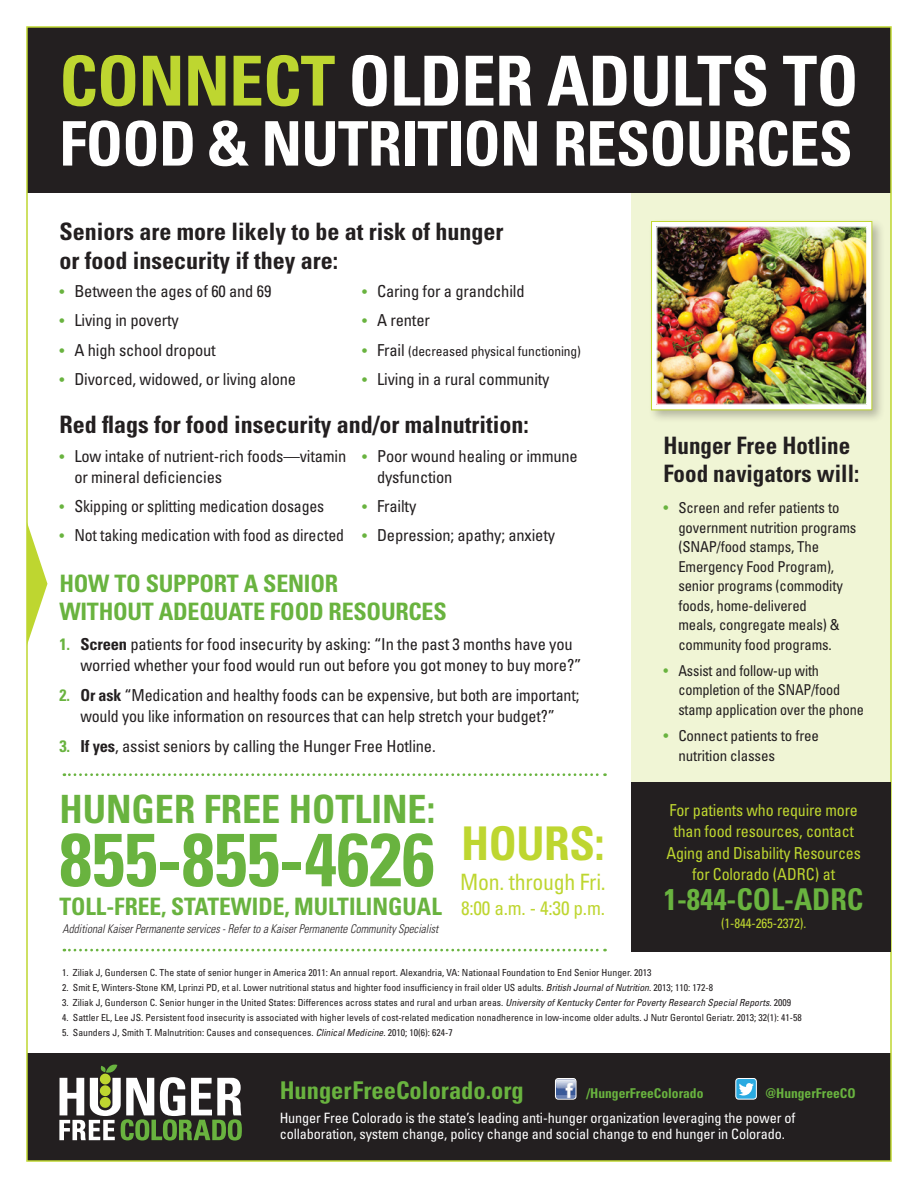
<style>
.page{position:relative;width:918px;height:1188px;background:#fff}
.page>*{position:absolute;margin:0;border:0;box-sizing:border-box;transform-origin:0 0}
.t1{font:700 condensed 75px "Univers";color:#69b33f}
.t2{font:700 condensed 69px "Univers";letter-spacing:-.01em;color:#fff}
.t3{font:700 condensed 61.5px "Univers";letter-spacing:-.01em;color:#fff}
.t4{font:700 condensed 46.5px "Univers";letter-spacing:-.01em;color:#bed630}
.t5{font:700 condensed 39px "Univers";color:#69b33f}
.Bullets{font:700 condensed 30px "Univers";color:#69b33f}
.t6{font:700 condensed 24.45px "Univers";color:#69b33f}
.t7{font:700 condensed 24px/28.5px "Univers";color:#231f20}
.t8{font:700 condensed 24px/28.5px "Univers";letter-spacing:-.01em;color:#69b33f}
.t9{font:700 condensed 24px/28.5px "Univers";color:#231f20;scale:.96 1}
.t10{font:condensed 22.5px "Univers";letter-spacing:-.01em;color:#bed630}
.t11{font:condensed 19.5px "Univers";color:#bed630}
.Bullets-2{font:condensed 16.5px/21px "Univers";letter-spacing:-.01em;color:#231f20}
.Bullets-3{font:condensed 16.5px/21.1px "Univers";letter-spacing:-.01em;color:#bed630;text-align:center}
.Bullets-4{font:condensed 16.5px "Univers";letter-spacing:-.01em;color:#231f20;scale:.96 1}
.Bullets-5{font:condensed 15px/19.5px "Univers";letter-spacing:-.01em;color:#231f20}
.Bullets-6{font:condensed 15px/19.5px "Univers";letter-spacing:-.01em;color:#231f20;scale:.95 1}
.t12{font:condensed 14.25px/16.5px "Univers";letter-spacing:-.01em;color:#fff}
.Bullets-7{font:condensed 13.5px "Univers";letter-spacing:-.01em;color:#231f20}
.t13{font:700 condensed 13.5px "Univers";color:#69b33f}
.Bullets-8{font:condensed 13.5px "Univers";letter-spacing:-.01em;color:#bed630}
.t14{font:italic 300 condensed 12px "Univers";color:#231f20;scale:.94 1}
.t15{font:condensed 9.75px "Univers";color:#231f20}
.s1{color:#bed630}
.s2{font-size:15px;color:#69b33f}
.s3{font-size:16.5px}
.s4{font-weight:700;color:#69b33f}
.s5{font-weight:700}
.s6{color:#69b33f}
.s7{font-style:italic}
</style>
<div class="page">
<div style="left:632px;top:193px;width:259px;height:758px;background:#f0f5d5"></div>
<div style="left:27px;top:27px;width:864px;height:166px;background:#231f20"></div>
<div style="left:27px;top:1053px;width:864px;height:108px;background:#231f20"></div>
<svg style="left:59px;top:1065px;width:183px;height:76px"></svg>
<img style="left:555px;top:1078px;width:21px;height:21px">
<div style="left:555px;top:1078px;width:21px;height:21px;border:1px solid #fff;border-radius:3px"></div>
<svg style="left:736px;top:1078px;width:20px;height:21px"></svg>
<div style="left:736px;top:1078px;width:20px;height:21px;border:1px solid #fff;border-radius:3px"></div>
<svg style="left:27px;top:522px;width:20px;height:123px"></svg>
<svg style="left:64px;top:773px;width:542px;height:3px"></svg>
<div style="left:648px;top:218px;width:237px;height:205px;background:#231f20;opacity:.3"></div>
<div style="left:651px;top:221px;width:221px;height:189px;background:#fff;border:1px solid #c1d72f"></div>
<img style="left:658px;top:228px;width:207px;height:175px">
<div style="left:656px;top:226px;width:211px;height:179px;border:1px solid #fff"></div>
<svg style="left:64px;top:949px;width:542px;height:2px"></svg>
<div style="left:632px;top:782px;width:259px;height:169px;background:#231f20"></div>
<p class="t2" style="left:59px;top:39px;width:801px"><span class="s1">CONNECT</span> OLDER ADULTS TO</p>
<p class="t3" style="left:59px;top:106px;width:795px">FOOD &amp; NUTRITION RESOURCES</p>
<p class="t7" style="left:59px;top:217px;width:445px">Seniors are more likely to be at risk of hunger or food insecurity if they are:</p>
<p class="Bullets-2" style="left:362px;top:280px;width:164px"><span class="s2">•</span> Caring for a grandchild</p>
<p class="Bullets-2" style="left:362px;top:310px;width:69px"><span class="s2">•</span> A renter</p>
<p class="Bullets-7" style="left:362px;top:342px;width:220px"><span class="s2">•</span> <span class="s3">Frail</span> (decreased physical functioning)</p>
<p class="Bullets-2" style="left:362px;top:368px;width:189px"><span class="s2">•</span> Living in a rural community</p>
<p class="t7" style="left:59px;top:410px;width:471px">Red flags for food insecurity and/or malnutrition:</p>
<p class="Bullets-2" style="left:74px;top:445px;width:274px;text-indent:-15px"><span class="s2">•</span> Low intake of nutrient-rich foods—vitamin or mineral deficiencies</p>
<p class="Bullets-4" style="left:59px;top:496px;width:277px"><span class="s2">•</span> Skipping or splitting medication dosages</p>
<p class="Bullets-4" style="left:59px;top:525px;width:298px"><span class="s2">•</span> Not taking medication with food as directed</p>
<p class="Bullets-2" style="left:59px;top:280px;width:213px"><span class="s2">•</span> Between the ages of 60 and 69</p>
<p class="Bullets-2" style="left:59px;top:310px;width:121px"><span class="s2">•</span> Living in poverty</p>
<p class="Bullets-2" style="left:59px;top:339px;width:158px"><span class="s2">•</span> A high school dropout</p>
<p class="Bullets-2" style="left:59px;top:368px;width:238px"><span class="s2">•</span> Divorced, widowed, or living alone</p>
<p class="Bullets-2" style="left:377px;top:445px;width:202px;text-indent:-15px"><span class="s2">•</span> Poor wound healing or immune dysfunction</p>
<p class="Bullets-2" style="left:362px;top:495px;width:56px"><span class="s2">•</span> Frailty</p>
<p class="Bullets-2" style="left:362px;top:524px;width:195px"><span class="s2">•</span> Depression; apathy; anxiety</p>
<p class="t8" style="left:59px;top:569px;width:389px">HOW TO SUPPORT A SENIOR<br>WITHOUT ADEQUATE FOOD RESOURCES</p>
<p class="Bullets-2" style="left:80px;top:634px;width:503px;text-indent:-21px"><span class="s4">1.</span> <span class="s5">Screen</span> patients for food insecurity by asking: “In the past 3 months have you worried whether your food would run out before you got money to buy more?”</p>
<p class="Bullets-2" style="left:59px;top:684px;width:521px;text-align:center"><span class="s4">2.</span> <span class="s5">Or ask</span> “Medication and healthy foods can be expensive, but both are important; would you like information on resources that can help stretch your budget?”</p>
<p class="Bullets-2" style="left:59px;top:735px;width:378px"><span class="s4">3.</span> <span class="s5">If yes</span>, assist seniors by calling the Hunger Free Hotline.</p>
<p class="t5" style="left:59px;top:785px;width:377px">HUNGER FREE HOTLINE:</p>
<p class="t1" style="left:59px;top:814px;width:377px">855-855-4626</p>
<p class="t8" style="left:59px;top:892px;width:384px">TOLL-FREE, STATEWIDE, MULTILINGUAL</p>
<p class="t14" style="left:63px;top:921px;width:401px">Additional Kaiser Permanente services - Refer to a Kaiser Permanente Community Specialist</p>
<p class="t4" style="left:461px;top:815px;width:145px">HOURS:</p>
<p class="t10" style="left:460px;top:867px;width:147px">Mon. through Fri.</p>
<p class="t11" style="left:461px;top:895px;width:146px">8:00 a.m. - 4:30 p.m.</p>
<p class="t9" style="left:663px;top:431px;width:205px">Hunger Free Hotline<br>Food navigators will:</p>
<p class="Bullets-5" style="left:678px;top:498px;width:179px;text-indent:-15px"><span class="s6">•</span> Screen and refer patients to government nutrition programs (SNAP/food stamps, The<br>Emergency Food Program), senior programs (commodity foods, home-delivered<br>meals, congregate meals) &amp; community food programs.</p>
<p class="Bullets-6" style="left:678px;top:661px;width:197px;text-indent:-15px"><span class="s6">•</span> Assist and follow-up with completion of the SNAP/food stamp application over the phone</p>
<p class="Bullets-5" style="left:678px;top:726px;width:142px;text-indent:-15px"><span class="s6">•</span> Connect patients to free nutrition classes</p>
<p class="Bullets-3" style="left:666px;top:800px;width:196px">For patients who require more than food resources, contact<br>Aging and Disability Resources for Colorado (ADRC) at</p>
<p class="Bullets" style="left:664px;top:881px;width:201px">1-844-COL-ADRC</p>
<p class="Bullets-8" style="left:721px;top:914px;width:87px">(1-844-265-2372).</p>
<p class="t15" style="left:62px;top:967px;width:591px">1. Ziliak J, Gundersen C. The state of senior hunger in America 2011: An annual report. Alexandria, VA: Nationaal Foundation to End Senior Hunger. 2013</p>
<p class="t15" style="left:62px;top:982px;width:652px">2. Smit E, Winters-Stone KM, Lprinzi PD, et al. Lower nutritional status and highter food insufficiency in frail older US adults. <span class="s7">British Journal of Nutrition</span>. 2013; 110: 172-8</p>
<p class="t15" style="left:62px;top:997px;width:730px">3. Ziliak J, Gunderson C. Senior hunger in the United States: Differences across states and rural and urban areas. <span class="s7">University of Kentucky Center for Poverty Research Special Reports</span>. 2009</p>
<p class="t15" style="left:62px;top:1012px;width:741px">4. Sattler EL, Lee JS. Persistent food insecurity is associated with higher levels of cost-related medication nonadherence in low-income older adults. J Nutr Gerontol Geriatr. 2013; 32(1): 41-58</p>
<p class="t15" style="left:62px;top:1027px;width:392px">5. Saunders J, Smith T. Malnutrition: Causes and consequences. <span class="s7">Clinical Medicine</span>. 2010; 10(6): 624-7</p>
<p class="t6" style="left:280px;top:1076px;width:246px">HungerFreeColorado.org</p>
<p class="t13" style="left:586px;top:1085px;width:118px">/HungerFreeColorado</p>
<p class="t13" style="left:765px;top:1085px;width:92px">@HungerFreeCO</p>
<p class="t12" style="left:280px;top:1109px;width:517px">Hunger Free Colorado is the state’s leading anti-hunger organization leveraging the power of collaboration, system change, policy change and social change to end hunger in Colorado.</p>
</div>
